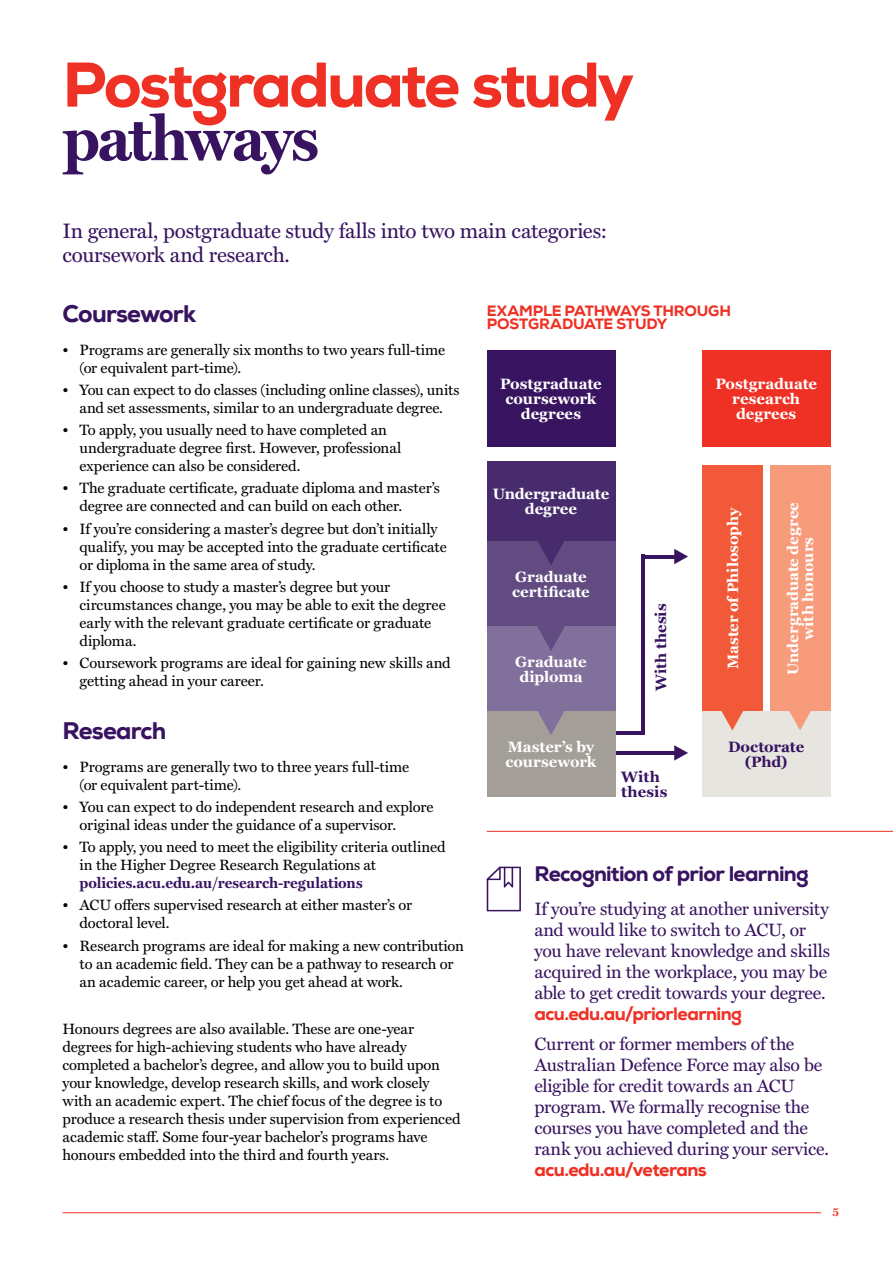
<style>
.page{position:relative;width:893px;height:1263px;background:#fff}
.page>*{position:absolute;margin:0;border:0;box-sizing:border-box;transform-origin:0 0}
.Heading_-_Nexa{font:800 63px/53.6px "Nexa";letter-spacing:-.045em;color:#ee3124}
.Major_heading_-_Nexa{font:800 24px "Nexa";letter-spacing:-.035em;color:#381460}
.Subheading_-_L2_-_Mi{font:21px/24px "Miller Text";letter-spacing:-.01em;color:#381460}
.Subheading_-_L2_-_Mi-2{font:800 21px "Nexa";letter-spacing:-.035em;color:#381460}
.Subheading_-_L2_-_Mi-3{font:18px/21px "Miller Text";letter-spacing:-.01em;color:#381460}
.Lead-in_test_-_Purpl{font:15px/18px "Miller Text";letter-spacing:-.005em;color:#000}
.Body_bold{font:700 15px/15px "Georgia";letter-spacing:-.005em;color:#fff;text-align:center}
.Subheading_-_Red__Ne{font:800 15px/12.8px "Nexa";letter-spacing:-.015em;color:#ee3124}
.Body_bold-2{font:700 15px/15px "Georgia";color:#381460}
.t1{font:700 11.25px "Miller Text";color:#ee3124}
.s1{font-family:"Miller Text";font-weight:700;color:#381460}
.s2{font-weight:700;color:#381460}
.s3{font-family:"Nexa";font-weight:800;color:#ee3124}
</style>
<div class="page">
<hr style="left:63px;top:1212px;width:758px;height:1px;background:#ee3124">
<svg style="left:674px;top:745px;width:14px;height:16px"></svg>
<svg style="left:674px;top:549px;width:14px;height:15px"></svg>
<hr style="left:588px;top:751px;width:96px;height:4px;background:#381460">
<hr style="left:588px;top:732px;width:55px;height:3px;background:#381460">
<hr style="left:642px;top:555px;width:41px;height:3px;background:#381460">
<hr style="left:642px;top:555px;width:3px;height:180px;background:#381460">
<hr style="left:487px;top:831px;width:406px;height:1px;background:#ee3124">
<svg style="left:487px;top:867px;width:34px;height:44px"></svg>
<div style="left:487px;top:350px;width:128px;height:97px;background:#381460"></div>
<div style="left:487px;top:461px;width:128px;height:80px;background:#472b6c"></div>
<div style="left:487px;top:541px;width:128px;height:85px;background:#614b81"></div>
<div style="left:487px;top:626px;width:128px;height:86px;background:#81709c"></div>
<div style="left:487px;top:711px;width:128px;height:85px;background:#a49e98"></div>
<div style="left:702px;top:350px;width:128px;height:97px;background:#ee3124"></div>
<div style="left:702px;top:466px;width:61px;height:245px;background:#f15938"></div>
<div style="left:770px;top:466px;width:60px;height:245px;background:#f79b7b"></div>
<div style="left:702px;top:711px;width:128px;height:85px;background:#e7e5e0"></div>
<svg style="left:538px;top:541px;width:26px;height:24px"></svg>
<svg style="left:537px;top:626px;width:28px;height:25px"></svg>
<svg style="left:538px;top:711px;width:26px;height:24px"></svg>
<svg style="left:789px;top:711px;width:22px;height:19px"></svg>
<svg style="left:721px;top:711px;width:22px;height:19px"></svg>
<p class="Heading_-_Nexa" style="left:63px;top:58px;width:573px">Postgraduate study <span class="s1">pathways</span></p>
<p class="Subheading_-_L2_-_Mi" style="left:63px;top:217px;width:546px">In general, postgraduate study falls into two main categories: coursework and research.</p>
<p class="Major_heading_-_Nexa" style="left:63px;top:298px;width:135px">Coursework</p>
<p class="Lead-in_test_-_Purpl" style="left:80px;top:339px;width:367px;text-indent:-17px">• Programs are generally six months to two years full-time (or equivalent part-time).</p>
<p class="Lead-in_test_-_Purpl" style="left:63px;top:380px;width:398px;text-align:center">• You can expect to do classes (including online classes), units and set assessments, similar to an undergraduate degree.</p>
<p class="Lead-in_test_-_Purpl" style="left:80px;top:420px;width:323px;text-indent:-17px">• To apply, you usually need to have completed an undergraduate degree first. However, professional experience can also be considered.</p>
<p class="Lead-in_test_-_Purpl" style="left:80px;top:478px;width:362px;text-indent:-17px">• The graduate certificate, graduate diploma and master’s degree are connected and can build on each other.</p>
<p class="Lead-in_test_-_Purpl" style="left:80px;top:518px;width:369px;text-indent:-17px">• If you’re considering a master’s degree but don’t initially qualify, you may be accepted into the graduate certificate or diploma in the same area of study.</p>
<p class="Lead-in_test_-_Purpl" style="left:80px;top:577px;width:368px;text-indent:-17px">• If you choose to study a master’s degree but your circumstances change, you may be able to exit the degree early with the relevant graduate certificate or graduate diploma.</p>
<p class="Lead-in_test_-_Purpl" style="left:80px;top:653px;width:373px;text-indent:-17px">• Coursework programs are ideal for gaining new skills and getting ahead in your career.</p>
<p class="Major_heading_-_Nexa" style="left:63px;top:715px;width:105px">Research</p>
<p class="Lead-in_test_-_Purpl" style="left:80px;top:756px;width:331px;text-indent:-17px">• Programs are generally two to three years full-time (or equivalent part-time).</p>
<p class="Lead-in_test_-_Purpl" style="left:80px;top:797px;width:355px;text-indent:-17px">• You can expect to do independent research and explore original ideas under the guidance of a supervisor.</p>
<p class="Lead-in_test_-_Purpl" style="left:80px;top:837px;width:368px;text-indent:-17px">• To apply, you need to meet the eligibility criteria outlined in the Higher Degree Research Regulations at <span class="s2">policies.acu.edu.au/research-regulations</span></p>
<p class="Lead-in_test_-_Purpl" style="left:80px;top:895px;width:334px;text-indent:-17px">• ACU offers supervised research at either master’s or doctoral level.</p>
<p class="Lead-in_test_-_Purpl" style="left:80px;top:935px;width:386px;text-indent:-17px">• Research programs are ideal for making a new contribution to an academic field. They can be a pathway to research or an academic career, or help you get ahead at work.</p>
<p class="Lead-in_test_-_Purpl" style="left:63px;top:1019px;width:400px">Honours degrees are also available. These are one-year degrees for high-achieving students who have already completed a bachelor’s degree, and allow you to build upon your knowledge, develop research skills, and work closely with an academic expert. The chief focus of the degree is to produce a research thesis under supervision from experienced academic staff. Some four-year bachelor’s programs have honours embedded into the third and fourth years.</p>
<p class="Subheading_-_Red__Ne" style="left:487px;top:304px;width:246px">EXAMPLE PATHWAYS THROUGH<br>POSTGRADUATE STUDY</p>
<p class="Body_bold" style="left:500px;top:376px;width:103px">Postgraduate coursework degrees</p>
<p class="Body_bold" style="left:493px;top:486px;width:118px">Undergraduate degree</p>
<p class="Body_bold" style="left:512px;top:569px;width:79px;text-align:left">Graduate certificate</p>
<p class="Body_bold" style="left:515px;top:654px;width:73px;text-align:left">Graduate diploma</p>
<p class="Body_bold" style="left:506px;top:738px;width:92px;text-align:left">Master’s by coursework</p>
<p class="Body_bold-2" style="left:653px;top:691px;width:89px;rotate:-90deg">With thesis</p>
<p class="Body_bold-2" style="left:621px;top:768px;width:48px">With thesis</p>
<p class="Body_bold" style="left:715px;top:376px;width:103px">Postgraduate research degrees</p>
<p class="Body_bold" style="left:724px;top:669px;width:164px;rotate:-90deg">Master of Philosophy</p>
<p class="Body_bold" style="left:785px;top:675px;width:174px;rotate:-90deg">Undergraduate degree with honours</p>
<p class="Body_bold-2" style="left:728px;top:738px;width:78px;text-align:center">Doctorate (Phd)</p>
<p class="Subheading_-_L2_-_Mi-2" style="left:534px;top:861px;width:276px">Recognition of prior learning</p>
<p class="Subheading_-_L2_-_Mi-3" style="left:534px;top:897px;width:297px">If you’re studying at another university and would like to switch to ACU, or you have relevant knowledge and skills acquired in the workplace, you may be able to get credit towards your degree. <span class="s3">acu.edu.au/priorlearning</span></p>
<p class="Subheading_-_L2_-_Mi-3" style="left:534px;top:1032px;width:296px">Current or former members of the Australian Defence Force may also be eligible for credit towards an ACU program. We formally recognise the courses you have completed and the rank you achieved during your service. <span class="s3">acu.edu.au/veterans</span></p>
<p class="t1" style="left:832px;top:1203px;width:8px">5</p>
</div>
